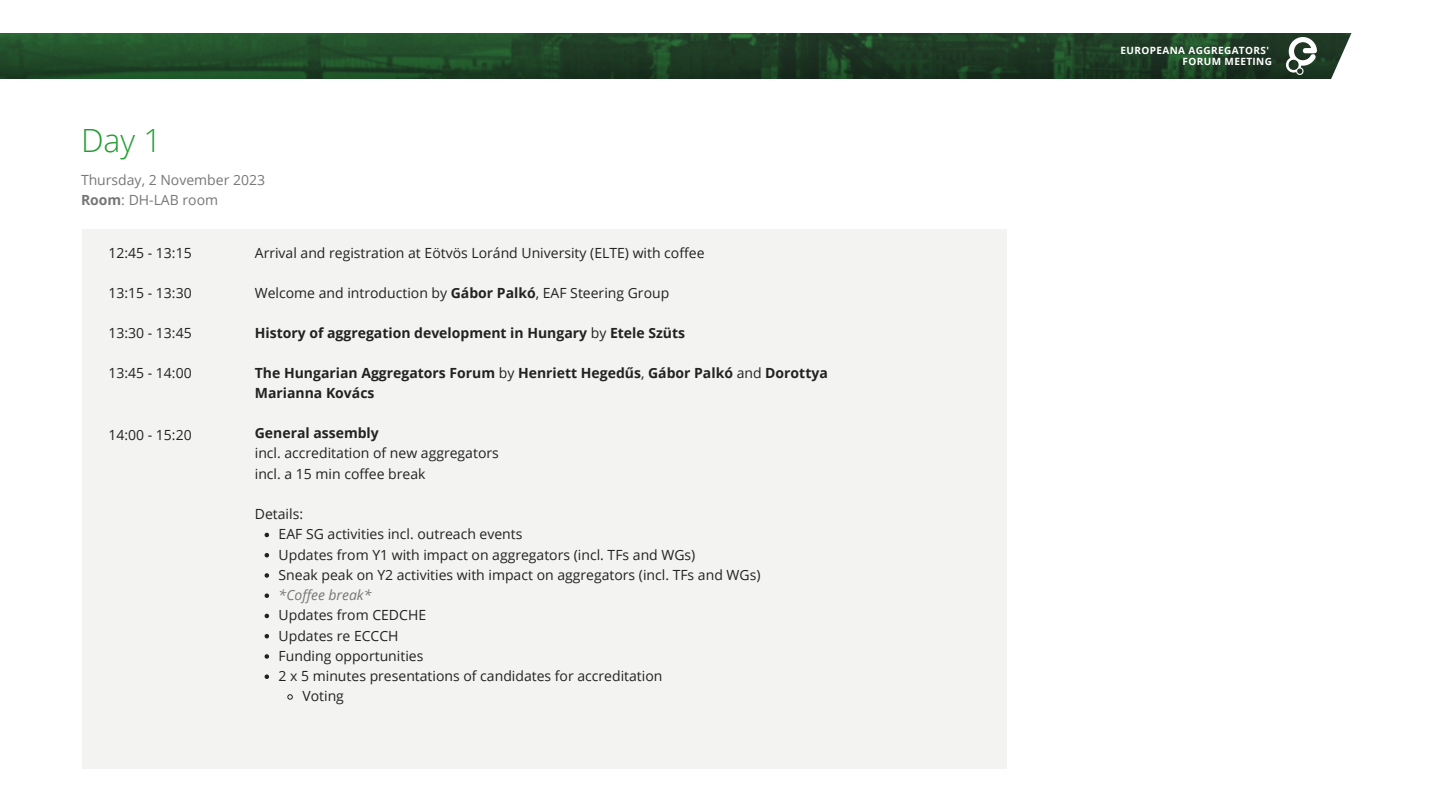
<style>
.page{position:relative;width:1440px;height:810px;background:#fff}
.page>*{position:absolute;margin:0;border:0;box-sizing:border-box;transform-origin:0 0}
.t1{font:300 32px "Open Sans";color:#219d31}
.t2{font:14px "Open Sans";color:#222}
.t3{font:700 14px/20.2px "Open Sans";color:#222}
.t4{font:14px "Open Sans";color:#777}
.t5{font:italic 14px "Open Sans";color:#777}
.t6{font:700 10px "Open Sans";letter-spacing:.04em;color:#fff}
.s1{font-weight:700}
.s2{font-weight:400}
</style>
<div class="page">
<div style="left:82px;top:229px;width:925px;height:540px;background:#f1f1ee"></div>
<svg style="left:265px;top:533px;width:4px;height:4px"></svg>
<svg style="left:265px;top:553px;width:4px;height:4px"></svg>
<svg style="left:265px;top:573px;width:4px;height:5px"></svg>
<svg style="left:265px;top:593px;width:4px;height:5px"></svg>
<svg style="left:265px;top:614px;width:4px;height:4px"></svg>
<svg style="left:265px;top:634px;width:4px;height:4px"></svg>
<svg style="left:265px;top:654px;width:4px;height:5px"></svg>
<svg style="left:265px;top:674px;width:4px;height:5px"></svg>
<svg style="left:287px;top:694px;width:6px;height:6px"></svg>
<img style="left:0;top:34px;width:1317px;height:45px">
<img style="left:1287px;top:38px;width:30px;height:36px">
<svg style="left:1317px;top:33px;width:35px;height:46px"></svg>
<p class="t1" style="left:81px;top:118px;width:82px">Day 1</p>
<p class="t4" style="left:81px;top:171px;width:186px">Thursday, 2 November 2023</p>
<p class="t4" style="left:81px;top:190px;width:139px"><span class="s1">Room</span>: DH-LAB room</p>
<p class="t2" style="left:108px;top:243px;width:85px">12:45 - 13:15</p>
<p class="t2" style="left:255px;top:243px;width:451px">Arrival and registration at Eötvös Loránd University (ELTE) with coffee</p>
<p class="t2" style="left:108px;top:283px;width:85px">13:15 - 13:30</p>
<p class="t2" style="left:255px;top:283px;width:416px">Welcome and introduction by <span class="s1">Gábor Palkó</span>, EAF Steering Group</p>
<p class="t2" style="left:108px;top:323px;width:85px">13:30 - 13:45</p>
<p class="t3" style="left:255px;top:322px;width:432px">History of aggregation development in Hungary <span class="s2">by</span> Etele Szüts</p>
<p class="t2" style="left:108px;top:363px;width:85px">13:45 - 14:00</p>
<p class="t3" style="left:255px;top:362px;width:575px">The Hungarian Aggregators Forum <span class="s2">by</span> Henriett Hegedűs<span class="s2">,</span> Gábor Palkó <span class="s2">and</span> Dorottya<br>Marianna Kovács</p>
<p class="t2" style="left:108px;top:425px;width:85px">14:00 - 15:20</p>
<p class="t3" style="left:255px;top:423px;width:126px">General assembly</p>
<p class="t2" style="left:255px;top:444px;width:246px">incl. accreditation of new aggregators</p>
<p class="t2" style="left:255px;top:464px;width:172px">incl. a 15 min coffee break</p>
<p class="t2" style="left:255px;top:504px;width:50px">Details:</p>
<p class="t2" style="left:279px;top:525px;width:245px">EAF SG activities incl. outreach events</p>
<p class="t2" style="left:279px;top:545px;width:418px">Updates from Y1 with impact on aggregators (incl. TFs and WGs)</p>
<p class="t2" style="left:279px;top:565px;width:483px">Sneak peak on Y2 activities with impact on aggregators (incl. TFs and WGs)</p>
<p class="t5" style="left:279px;top:585px;width:94px">*Coffee break*</p>
<p class="t2" style="left:279px;top:606px;width:149px">Updates from CEDCHE</p>
<p class="t2" style="left:279px;top:626px;width:121px">Updates re ECCCH</p>
<p class="t2" style="left:279px;top:646px;width:146px">Funding opportunities</p>
<p class="t2" style="left:279px;top:666px;width:385px">2 x 5 minutes presentations of candidates for accreditation</p>
<p class="t2" style="left:302px;top:687px;width:43px">Voting</p>
<p class="t6" style="left:1121px;top:43px;width:150px">EUROPEANA AGGREGATORS'</p>
<p class="t6" style="left:1183px;top:54px;width:91px">FORUM MEETING</p>
</div>
